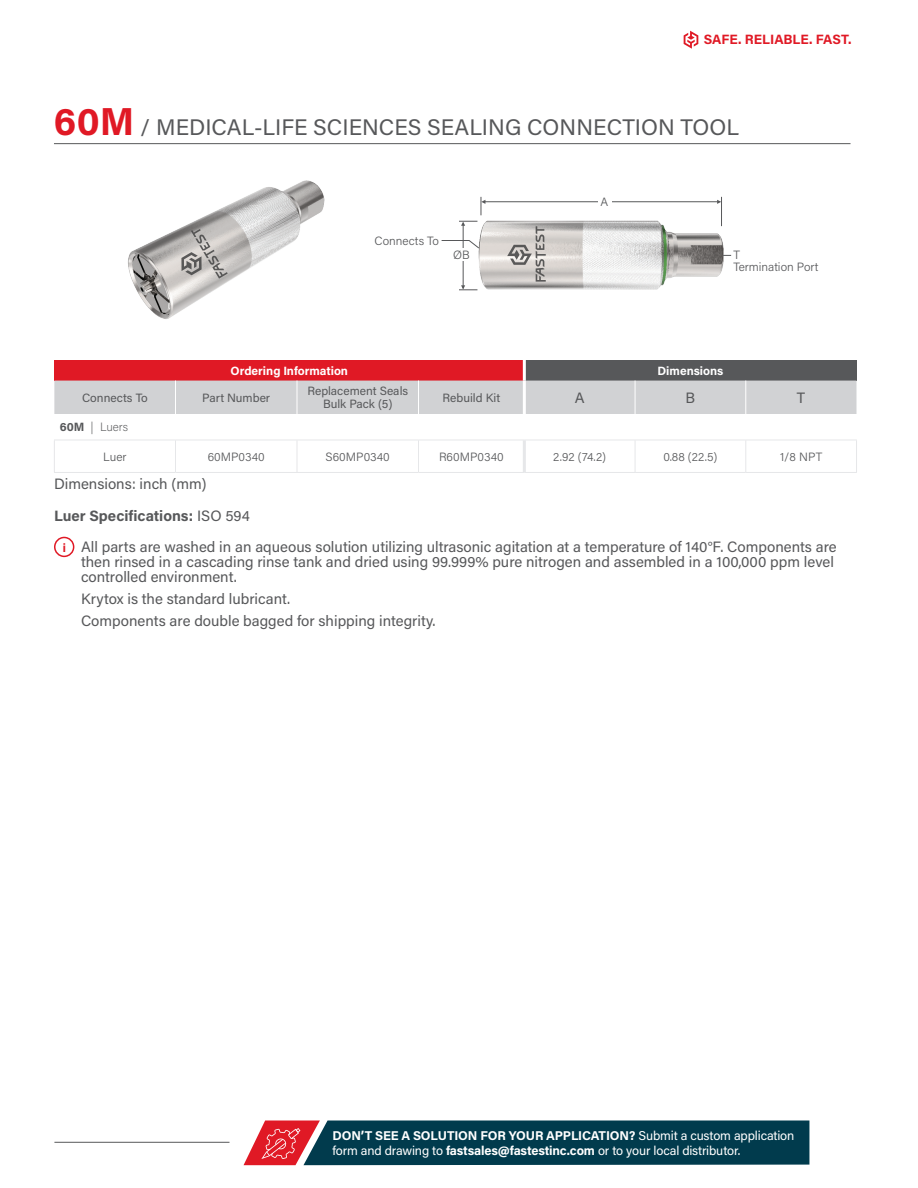
<style>
.page{position:relative;width:918px;height:1188px;background:#fff}
.page>*{position:absolute;margin:0;border:0;box-sizing:border-box;transform-origin:0 0}
.t1{font:22.5px "Acumin Pro";color:#57585a}
.Table___Label_body{font:15px/15px "Acumin Pro";color:#57585a}
.t2{font:700 15px "Acumin Pro";color:#57585a}
.Table_Header{font:15px "Acumin Pro";color:#57585a}
.t3{font:700 13.5px "Acumin Pro";letter-spacing:-.005em;color:#e01925}
.t4{font:12.75px/15px "Acumin Pro";letter-spacing:-.01em;color:#fff}
.Table_Header-2{font:12px/13.5px "Acumin Pro";color:#57585a;text-align:center}
.Table___Label_body-2{font:300 12px "Acumin Pro";color:#57585a}
.Table_NAME_Header{font:700 12px "Acumin Pro";color:#fff}
.Body_copy{font:300 12px "Acumin Pro";color:#57585a}
.Table_NAME_Header-2{font:200 12px "Acumin Pro";color:#57585a}
.Body_copy-2{font:700 12px "Roboto";color:#e01925}
.s1{font-weight:700;font-size:39px;color:#e01925}
.s2{font-weight:700}
.s3{font-weight:400}
</style>
<div class="page">
<svg style="left:244px;top:1120px;width:565px;height:45px;background:#214253"></svg>
<hr style="left:54px;top:143px;width:797px;height:1px;background:#57585a">
<div style="left:54px;top:360px;width:470px;height:21px;background:#e01925"></div>
<div style="left:524px;top:360px;width:333px;height:21px;background:#57585a"></div>
<svg style="left:54px;top:381px;width:803px;height:59px"></svg>
<hr style="left:54px;top:440px;width:122px;height:1px;background:#e6e7e9">
<hr style="left:54px;top:440px;width:1px;height:32px;background:#e6e7e9">
<hr style="left:176px;top:440px;width:121px;height:1px;background:#e6e7e9">
<hr style="left:175px;top:440px;width:1px;height:32px;background:#e6e7e9">
<hr style="left:297px;top:440px;width:121px;height:1px;background:#e6e7e9">
<hr style="left:297px;top:440px;width:1px;height:32px;background:#e6e7e9">
<hr style="left:418px;top:440px;width:106px;height:1px;background:#e6e7e9">
<hr style="left:418px;top:440px;width:1px;height:32px;background:#e6e7e9">
<hr style="left:524px;top:440px;width:111px;height:1px;background:#e6e7e9">
<hr style="left:635px;top:440px;width:111px;height:1px;background:#e6e7e9">
<hr style="left:635px;top:440px;width:1px;height:32px;background:#e6e7e9">
<hr style="left:746px;top:440px;width:111px;height:1px;background:#e6e7e9">
<hr style="left:745px;top:440px;width:1px;height:32px;background:#e6e7e9">
<hr style="left:856px;top:440px;width:1px;height:32px;background:#e6e7e9">
<hr style="left:54px;top:472px;width:122px;height:1px;background:#e6e7e9">
<hr style="left:176px;top:472px;width:121px;height:1px;background:#e6e7e9">
<hr style="left:297px;top:472px;width:121px;height:1px;background:#e6e7e9">
<hr style="left:418px;top:472px;width:106px;height:1px;background:#e6e7e9">
<hr style="left:524px;top:472px;width:111px;height:1px;background:#e6e7e9">
<hr style="left:635px;top:472px;width:111px;height:1px;background:#e6e7e9">
<hr style="left:746px;top:472px;width:111px;height:1px;background:#e6e7e9">
<hr style="left:175px;top:381px;width:1px;height:33px;background:#fff">
<hr style="left:297px;top:381px;width:1px;height:33px;background:#fff">
<hr style="left:418px;top:381px;width:1px;height:33px;background:#fff">
<hr style="left:635px;top:381px;width:1px;height:33px;background:#fff">
<hr style="left:745px;top:381px;width:1px;height:33px;background:#fff">
<hr style="left:523px;top:381px;width:3px;height:33px;background:#fff">
<hr style="left:523px;top:440px;width:3px;height:32px;background:#e6e7e9">
<img style="left:128px;top:180px;width:197px;height:139px">
<img style="left:438px;top:143px;width:320px;height:244px">
<hr style="left:484px;top:201px;width:234px;height:1px;background:#57585a">
<hr style="left:463px;top:224px;width:1px;height:64px;background:#57585a">
<svg style="left:717px;top:197px;width:5px;height:29px"></svg>
<svg style="left:481px;top:197px;width:4px;height:18px"></svg>
<div style="left:598px;top:195px;width:13px;height:13px;background:#fff"></div>
<div style="left:453px;top:248px;width:17px;height:13px;background:#fff"></div>
<svg style="left:459px;top:221px;width:18px;height:5px"></svg>
<svg style="left:459px;top:285px;width:18px;height:5px"></svg>
<div style="left:369px;top:236px;width:70px;height:14px;background:#fff"></div>
<svg style="left:441px;top:240px;width:39px;height:9px"></svg>
<div style="left:734px;top:251px;width:104px;height:25px;background:#fff"></div>
<div style="left:54px;top:537px;width:20px;height:20px;border:2px solid #e01925;border-radius:50%"></div>
<svg style="left:507px;top:226px;width:39px;height:56px;background:#bebab8"></svg>
<svg style="left:181px;top:229px;width:47px;height:50px;background:#b3b0ae"></svg>
<hr style="left:54px;top:1142px;width:175px;height:1px;background:#57585a">
<svg style="left:684px;top:31px;width:14px;height:18px"></svg>
<p class="t3" style="left:704px;top:30px;width:149px">SAFE. RELIABLE. FAST.</p>
<p class="t1" style="left:54px;top:111px;width:687px"><span class="s1">60M</span> / MEDICAL-LIFE SCIENCES SEALING CONNECTION TOOL</p>
<p class="Body_copy" style="left:375px;top:233px;width:66px">Connects To</p>
<p class="Body_copy" style="left:453px;top:247px;width:18px">ØB</p>
<p class="Body_copy" style="left:601px;top:194px;width:9px">A</p>
<p class="Body_copy" style="left:734px;top:247px;width:8px">T</p>
<p class="Body_copy" style="left:734px;top:259px;width:86px">Termination Port</p>
<p class="Table_NAME_Header" style="left:231px;top:363px;width:119px">Ordering Information</p>
<p class="Table_NAME_Header" style="left:657px;top:363px;width:67px">Dimensions</p>
<p class="Table_Header-2" style="left:82px;top:390px;width:67px">Connects To</p>
<p class="Table_Header-2" style="left:202px;top:390px;width:69px">Part Number</p>
<p class="Table_Header-2" style="left:307px;top:384px;width:102px">Replacement Seals<br>Bulk Pack (5)</p>
<p class="Table_Header-2" style="left:443px;top:390px;width:59px">Rebuild Kit</p>
<p class="Table_Header" style="left:575px;top:387px;width:11px">A</p>
<p class="Table_Header" style="left:686px;top:387px;width:11px">B</p>
<p class="Table_Header" style="left:797px;top:387px;width:10px">T</p>
<p class="Table_NAME_Header-2" style="left:60px;top:419px;width:70px"><span class="s2">60M</span> | Luers</p>
<p class="Table___Label_body-2" style="left:103px;top:448px;width:25px">Luer</p>
<p class="Table___Label_body-2" style="left:208px;top:448px;width:59px">60MP0340</p>
<p class="Table___Label_body-2" style="left:326px;top:448px;width:66px">S60MP0340</p>
<p class="Table___Label_body-2" style="left:439px;top:448px;width:66px">R60MP0340</p>
<p class="Table___Label_body-2" style="left:553px;top:448px;width:54px">2.92 (74.2)</p>
<p class="Table___Label_body-2" style="left:664px;top:448px;width:55px">0.88 (22.5)</p>
<p class="Table___Label_body-2" style="left:780px;top:448px;width:44px">1/8 NPT</p>
<p class="Table___Label_body" style="left:54px;top:476px;width:154px">Dimensions: inch (mm)</p>
<p class="t2" style="left:54px;top:505px;width:197px">Luer Specifications: <span class="s3">ISO 594</span></p>
<p class="Table___Label_body" style="left:81px;top:539px;width:757px">All parts are washed in an aqueous solution utilizing ultrasonic agitation at a temperature of 140°F. Components are then rinsed in a cascading rinse tank and dried using 99.999% pure nitrogen and assembled in a 100,000 ppm level controlled environment.</p>
<p class="Table___Label_body" style="left:81px;top:591px;width:211px">Krytox is the standard lubricant.</p>
<p class="Table___Label_body" style="left:81px;top:613px;width:356px">Components are double bagged for shipping integrity.</p>
<p class="Body_copy-2" style="left:63px;top:539px;width:5px">i</p>
<p class="t4" style="left:332px;top:1127px;width:463px"><span class="s2">DON’T SEE A SOLUTION FOR YOUR APPLICATION?</span> Submit a custom application form and drawing to <span class="s2">fastsales@fastestinc.com</span> or to your local distributor.</p>
</div>
